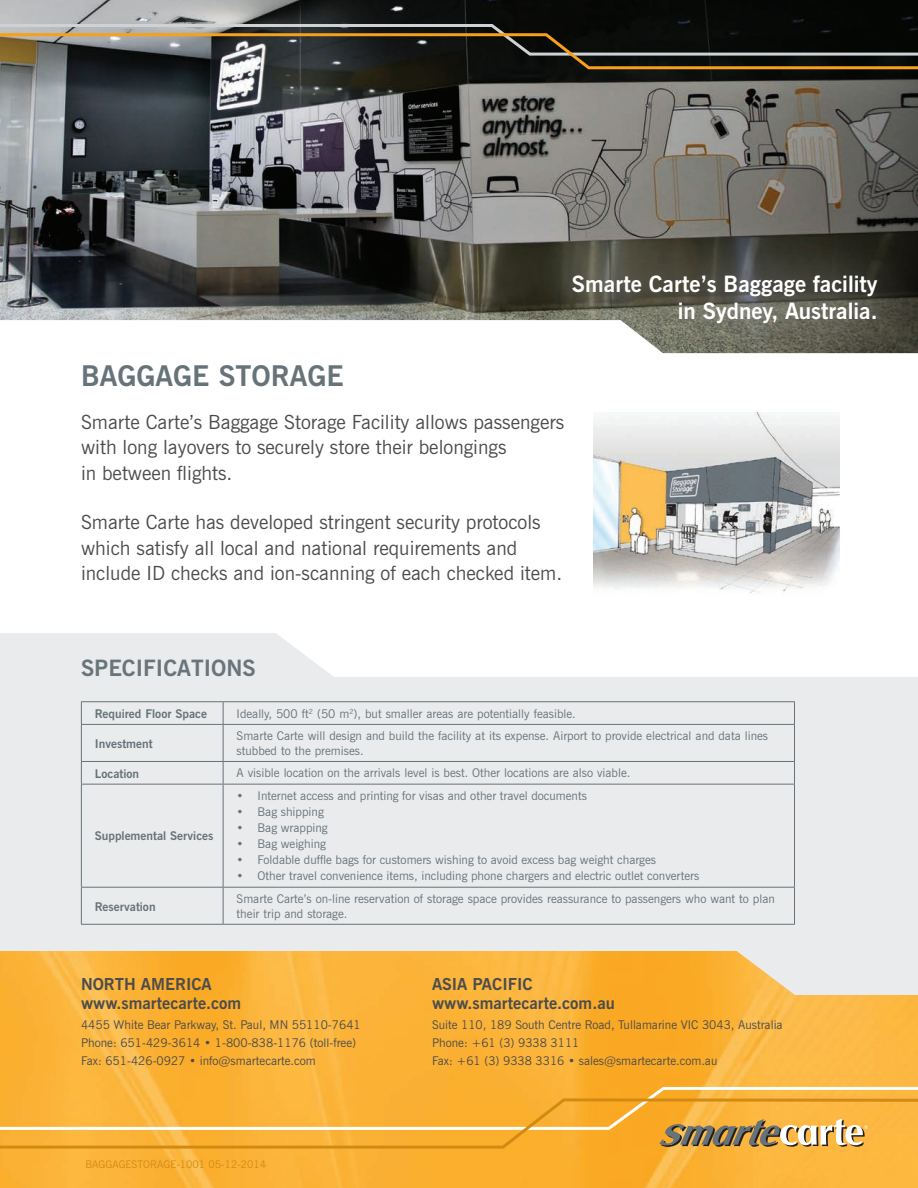
<style>
.page{position:relative;width:918px;height:1188px;background:#fff}
.page>*{position:absolute;margin:0;border:0;box-sizing:border-box;transform-origin:0 0}
.t1{font:700 28.5px "News Gothic BT";color:#677379}
.Note_Level_2{font:700 22.5px "News Gothic BT";color:#fff}
.t2{font:700 22.5px "News Gothic BT";color:#6a747b}
.Bullet_Headline{font:19.5px/25.5px "News Gothic BT";color:#4b4c4d}
.t3{font:700 16.5px "News Gothic BT";color:#4b4c4d}
.t4{font:12px/14.4px "News Gothic BT";color:#677379}
.t5{font:12px "News Gothic BT";color:#4b4c4d}
.t6{font:700 12px "News Gothic BT";color:#677379}
.t7{font:10.5px "News Gothic BT";color:#d38a13}
</style>
<div class="page">
<svg style="left:0;top:633px;width:918px;height:318px;fill:#e9ebed"></svg>
<hr style="left:81px;top:701px;width:142px;height:1px;background:#677379">
<svg style="left:81px;top:702px;width:1px;height:22px"></svg>
<hr style="left:223px;top:701px;width:572px;height:1px;background:#677379">
<svg style="left:223px;top:702px;width:1px;height:22px"></svg>
<svg style="left:794px;top:702px;width:1px;height:22px"></svg>
<hr style="left:81px;top:724px;width:142px;height:1px;background:#677379">
<hr style="left:81px;top:725px;width:1px;height:36px;background:#677379">
<hr style="left:223px;top:724px;width:572px;height:1px;background:#677379">
<hr style="left:223px;top:725px;width:1px;height:36px;background:#677379">
<hr style="left:794px;top:725px;width:1px;height:36px;background:#677379">
<hr style="left:81px;top:761px;width:142px;height:1px;background:#677379">
<svg style="left:81px;top:762px;width:1px;height:22px"></svg>
<hr style="left:223px;top:761px;width:572px;height:1px;background:#677379">
<svg style="left:223px;top:762px;width:1px;height:22px"></svg>
<svg style="left:794px;top:762px;width:1px;height:22px"></svg>
<hr style="left:81px;top:784px;width:142px;height:1px;background:#677379">
<hr style="left:81px;top:785px;width:1px;height:102px;background:#677379">
<hr style="left:223px;top:784px;width:572px;height:1px;background:#677379">
<hr style="left:223px;top:785px;width:1px;height:102px;background:#677379">
<hr style="left:794px;top:785px;width:1px;height:102px;background:#677379">
<hr style="left:81px;top:887px;width:142px;height:1px;background:#677379">
<hr style="left:81px;top:888px;width:1px;height:36px;background:#677379">
<hr style="left:223px;top:887px;width:572px;height:1px;background:#677379">
<hr style="left:223px;top:888px;width:1px;height:36px;background:#677379">
<hr style="left:794px;top:888px;width:1px;height:36px;background:#677379">
<hr style="left:81px;top:924px;width:142px;height:1px;background:#677379">
<hr style="left:223px;top:924px;width:572px;height:1px;background:#677379">
<img style="left:593px;top:412px;width:247px;height:182px">
<img style="left:0;top:0;width:918px;height:321px">
<svg style="left:0;top:23px;width:918px;height:48px"></svg>
<img style="left:0;top:951px;width:918px;height:237px">
<svg style="left:0;top:1147px;width:918px;height:3px"></svg>
<svg style="left:0;top:1085px;width:918px;height:62px"></svg>
<div style="left:522px;top:222px;width:396px;height:153px;background:#fff;opacity:.93"></div>
<p class="Note_Level_2" style="left:572px;top:270px;width:307px">Smarte Carte’s Baggage facility</p>
<p class="Note_Level_2" style="left:678px;top:297px;width:201px">in Sydney, Australia.</p>
<p class="t1" style="left:81px;top:358px;width:264px">BAGGAGE STORAGE</p>
<p class="Bullet_Headline" style="left:81px;top:409px;width:485px">Smarte Carte’s Baggage Storage Facility allows passengers with long layovers to securely store their belongings<br>in between flights.</p>
<p class="Bullet_Headline" style="left:81px;top:509px;width:483px">Smarte Carte has developed stringent security protocols which satisfy all local and national requirements and include ID checks and ion-scanning of each checked item.</p>
<p class="t2" style="left:81px;top:655px;width:176px">SPECIFICATIONS</p>
<p class="t6" style="left:95px;top:706px;width:114px">Required Floor Space</p>
<p class="t4" style="left:237px;top:706px;width:341px">Ideally, 500 ft<sup>2</sup> (50 m<sup>2</sup>), but smaller areas are potentially feasible.</p>
<p class="t6" style="left:95px;top:736px;width:59px">Investment</p>
<p class="t4" style="left:237px;top:729px;width:533px">Smarte Carte will design and build the facility at its expense. Airport to provide electrical and data lines stubbed to the premises.</p>
<p class="t6" style="left:95px;top:766px;width:46px">Location</p>
<p class="t4" style="left:237px;top:766px;width:395px">A visible location on the arrivals level is best. Other locations are also viable.</p>
<p class="t6" style="left:95px;top:829px;width:120px">Supplemental Services</p>
<p class="t4" style="left:237px;top:789px;width:352px">• Internet access and printing for visas and other travel documents</p>
<p class="t4" style="left:237px;top:805px;width:89px">• Bag shipping</p>
<p class="t4" style="left:237px;top:821px;width:93px">• Bag wrapping</p>
<p class="t4" style="left:237px;top:837px;width:91px">• Bag weighing</p>
<p class="t4" style="left:237px;top:853px;width:421px">• Foldable duffle bags for customers wishing to avoid excess bag weight charges</p>
<p class="t4" style="left:237px;top:869px;width:464px">• Other travel convenience items, including phone chargers and electric outlet converters</p>
<p class="t6" style="left:95px;top:899px;width:62px">Reservation</p>
<p class="t4" style="left:237px;top:892px;width:540px">Smarte Carte’s on-line reservation of storage space provides reassurance to passengers who want to plan their trip and storage.</p>
<p class="t3" style="left:81px;top:974px;width:132px">NORTH AMERICA</p>
<p class="t3" style="left:81px;top:993px;width:162px">www.smartecarte.com</p>
<p class="t5" style="left:81px;top:1017px;width:281px">4455 White Bear Parkway, St. Paul, MN 55110-7641</p>
<p class="t5" style="left:81px;top:1035px;width:277px">Phone: 651-429-3614 • 1-800-838-1176 (toll-free)</p>
<p class="t5" style="left:81px;top:1053px;width:236px">Fax: 651-426-0927 • info@smartecarte.com</p>
<p class="t7" style="left:86px;top:1157px;width:182px">BAGGAGESTORAGE-1001 05-12-2014</p>
<p class="t3" style="left:432px;top:974px;width:102px">ASIA PACIFIC</p>
<p class="t3" style="left:432px;top:993px;width:184px">www.smartecarte.com.au</p>
<p class="t5" style="left:432px;top:1017px;width:352px">Suite 110, 189 South Centre Road, Tullamarine VIC 3043, Australia</p>
<p class="t5" style="left:432px;top:1035px;width:149px">Phone: +61 (3) 9338 3111</p>
<p class="t5" style="left:432px;top:1053px;width:287px">Fax: +61 (3) 9338 3316 • sales@smartecarte.com.au</p>
</div>
